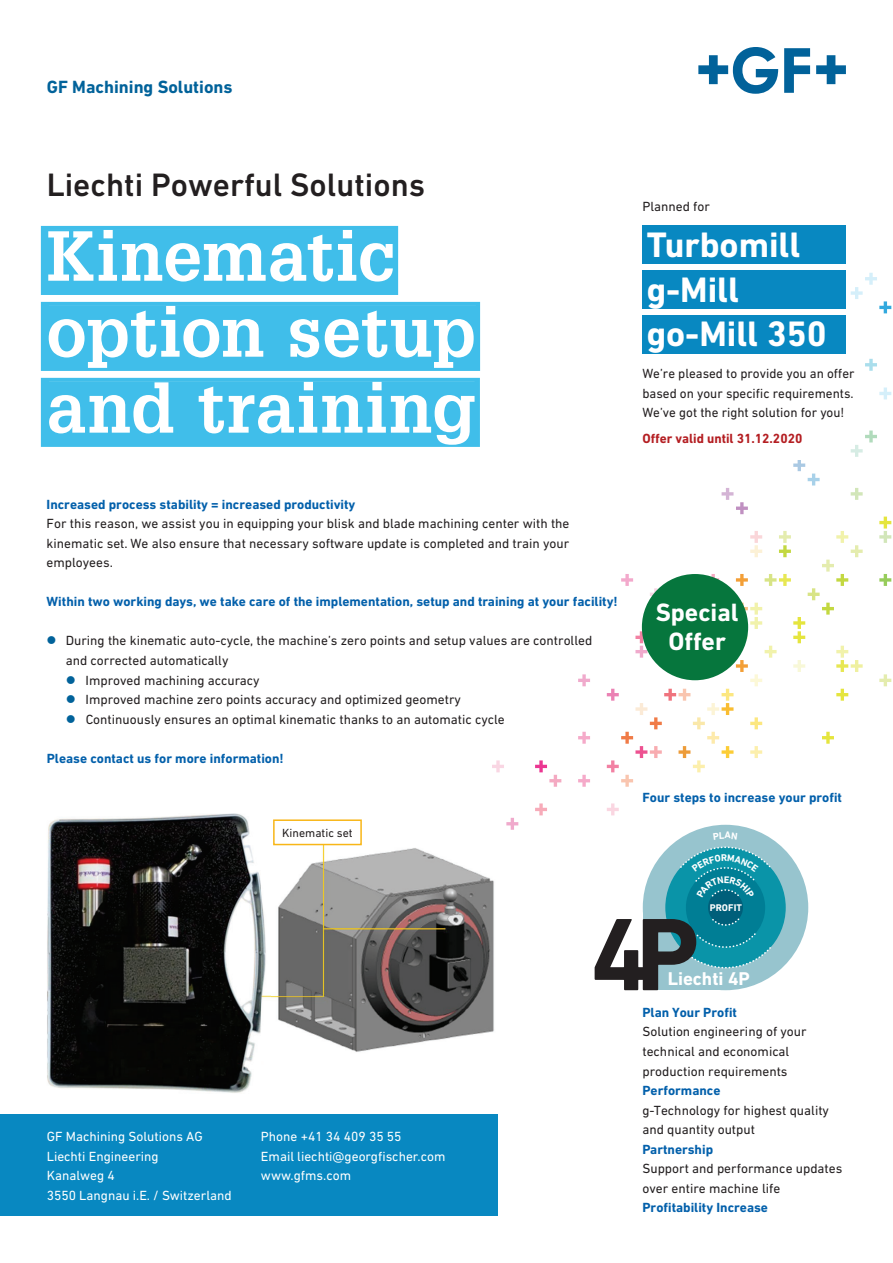
<style>
.page{position:relative;width:893px;height:1263px;background:#fff}
.page>*{position:absolute;margin:0;border:0;box-sizing:border-box;transform-origin:0 0}
.t1{font:700 69px/75.9px "Glypha LT Pro";letter-spacing:.01em;color:#fff}
.t2{font:700 36px/44.7px "DIN Next W1 G";color:#fff}
.t3{font:500 33px "DIN Next W1 G";color:#231f20}
.t4{font:700 25.5px/28.5px "DIN Next W1 G";color:#fff;text-align:center}
.t5{font:700 18.75px "DIN Next W1 G";color:#fff}
.t6{font:700 18px "DIN Next W1 G";color:#01629a}
.t7{font:13.5px/19.5px "DIN Next W1 G";color:#231f20}
.t8{font:700 13.5px "DIN Next W1 G";color:#0360ab}
.t9{font:13.5px/19.5px "DIN Next W1 G";color:#fff}
.t10{font:700 13.5px "DIN Next W1 G";color:#b41e22}
.t11{font:12px "DIN Next W1 G";color:#231f20}
.t12{font:700 9.9px "DIN Next W1 G";color:#fff}
</style>
<div class="page">
<svg style="left:492px;top:760px;width:12px;height:12px"></svg>
<svg style="left:506px;top:818px;width:12px;height:12px"></svg>
<svg style="left:535px;top:803px;width:12px;height:12px"></svg>
<svg style="left:535px;top:760px;width:26px;height:27px"></svg>
<svg style="left:578px;top:674px;width:12px;height:12px"></svg>
<svg style="left:578px;top:732px;width:12px;height:12px"></svg>
<svg style="left:578px;top:775px;width:12px;height:12px"></svg>
<svg style="left:607px;top:803px;width:12px;height:12px"></svg>
<svg style="left:865px;top:359px;width:12px;height:12px"></svg>
<svg style="left:851px;top:273px;width:40px;height:40px"></svg>
<svg style="left:879px;top:388px;width:12px;height:11px"></svg>
<svg style="left:607px;top:430px;width:284px;height:357px"></svg>
<div style="left:632px;top:356px;width:214px;height:104px;background:#fff"></div>
<div style="left:636px;top:774px;width:215px;height:82px;background:#fff"></div>
<div style="left:643px;top:825px;width:165px;height:165px;background:#97c4ce;border-radius:50%"></div>
<div style="left:665px;top:847px;width:121px;height:121px;background:#0a94a8;border-radius:50%"></div>
<div style="left:642px;top:226px;width:204px;height:38px;background:#0888c1"></div>
<div style="left:642px;top:270px;width:204px;height:39px;background:#0888c1"></div>
<div style="left:642px;top:315px;width:204px;height:38px;background:#0888c1"></div>
<div style="left:0;top:1115px;width:497px;height:101px;background:#0888c1"></div>
<div style="left:647px;top:501px;width:88px;height:57px;background:#fff"></div>
<img style="left:271px;top:845px;width:223px;height:207px">
<img style="left:47px;top:813px;width:224px;height:280px">
<div style="left:273px;top:819px;width:89px;height:26px;border:2px solid #f8b617"></div>
<svg style="left:698px;top:47px;width:80px;height:47px"></svg>
<svg style="left:784px;top:48px;width:26px;height:45px"></svg>
<svg style="left:816px;top:55px;width:30px;height:29px"></svg>
<div style="left:41px;top:226px;width:357px;height:69px;background:#40beea"></div>
<svg style="left:41px;top:302px;width:439px;height:69px;background:#42beea"></svg>
<svg style="left:41px;top:378px;width:439px;height:69px;background:#44bfea"></svg>
<div style="left:48px;top:230px;width:346px;height:52px;background:#40beea"></div>
<div style="left:49px;top:306px;width:427px;height:62px;background:#40beea"></div>
<div style="left:49px;top:382px;width:425px;height:63px;background:#40beea"></div>
<div style="left:642px;top:574px;width:106px;height:106px;background:#06763d;border-radius:50%"></div>
<svg style="left:595px;top:832px;width:177px;height:158px"></svg>
<h3 class="t6" style="left:47px;top:80px;width:187px">GF Machining Solutions</h3>
<h3 class="t3" style="left:47px;top:165px;width:380px">Liechti Powerful Solutions</h3>
<h1 class="t1" style="left:47px;top:224px;width:431px">Kinematic option setup and training</h1>
<p class="t8" style="left:47px;top:499px;width:310px">Increased process stability = increased productivity</p>
<p class="t7" style="left:47px;top:515px;width:524px;text-align:justify">For this reason, we assist you in equipping your blisk and blade machining center with the kinematic set. We also ensure that necessary software update is completed and train your employees.</p>
<p class="t8" style="left:47px;top:597px;width:573px">Within two working days, we take care of the implementation, setup and training at your facility!</p>
<p class="t7" style="left:66px;top:632px;width:528px">During the kinematic auto-cycle, the machine’s zero points and setup values are controlled</p>
<p class="t7" style="left:66px;top:652px;width:164px">and corrected automatically</p>
<p class="t7" style="left:86px;top:671px;width:176px">Improved machining accuracy</p>
<p class="t7" style="left:86px;top:691px;width:377px">Improved machine zero points accuracy and optimized geometry</p>
<p class="t7" style="left:86px;top:710px;width:421px">Continuously ensures an optimal kinematic thanks to an automatic cycle</p>
<p class="t8" style="left:47px;top:753px;width:239px">Please contact us for more information!</p>
<p class="t11" style="left:282px;top:828px;width:72px">Kinematic set</p>
<p class="t7" style="left:642px;top:197px;width:69px">Planned for</p>
<h2 class="t2" style="left:647px;top:225px;width:182px">Turbomill g-Mill go-Mill 350</h2>
<p class="t7" style="left:642px;top:365px;width:214px;text-align:justify">We’re pleased to provide you an offer based on your specific requirements.<br>We’ve got the right solution for you!</p>
<p class="t10" style="left:642px;top:433px;width:161px">Offer valid until 31.12.2020</p>
<h3 class="t4" style="left:656px;top:600px;width:84px">Special<br>Offer</h3>
<p class="t8" style="left:642px;top:792px;width:201px">Four steps to increase your profit</p>
<p class="t9" style="left:47px;top:1128px;width:186px">GF Machining Solutions AG<br>Liechti Engineering<br>Kanalweg 4<br>3550 Langnau i.E. / Switzerland</p>
<p class="t9" style="left:261px;top:1128px;width:186px">Phone +41 34 409 35 55<br>Email liechti@georgfischer.com www.gfms.com</p>
<p class="t12" style="left:710px;top:904px;width:33px">PROFIT</p>
<h3 class="t5" style="left:668px;top:971px;width:84px">Liechti 4P</h3>
<p class="t8" style="left:642px;top:1007px;width:96px">Plan Your Profit</p>
<p class="t7" style="left:642px;top:1023px;width:166px">Solution engineering of your tech nical and economical production requirements</p>
<p class="t8" style="left:642px;top:1085px;width:80px">Performance</p>
<p class="t7" style="left:642px;top:1101px;width:188px">g-Technology for highest quality and quantity output</p>
<p class="t8" style="left:642px;top:1144px;width:72px">Partnership</p>
<p class="t7" style="left:642px;top:1160px;width:201px">Support and performance updates over entire machine life</p>
<p class="t8" style="left:642px;top:1203px;width:127px">Profitability Increase</p>
</div>
